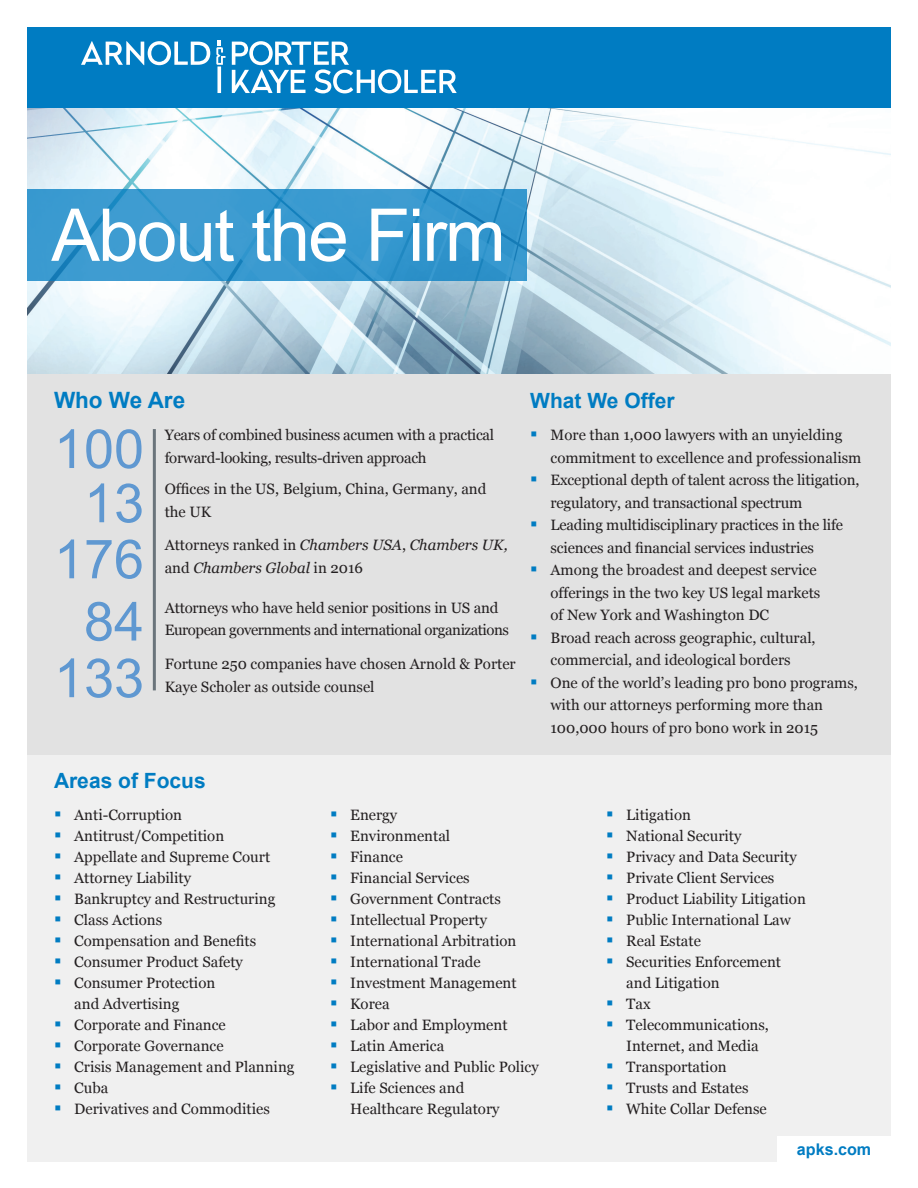
<style>
.page{position:relative;width:918px;height:1188px;background:#fff}
.page>*{position:absolute;margin:0;border:0;box-sizing:border-box;transform-origin:0 0}
.t1{font:72.9px "Arial";letter-spacing:-.025em;color:#fff}
.t2{font:54px "Arial";color:#5f98d1}
.t3{font:700 22.5px "Arial";color:#007cc2}
.t4{font:700 21px "Arial";color:#007cc2}
.t5{font:700 16.2px "Arial";color:#007cc2}
.Body_text_bullet{font:15px/22.5px "Georgia";color:#231f20}
.Body_text_bullet-2{font:15px/22.5px "Georgia";letter-spacing:-.03em;color:#231f20}
.Body_text_bullet-3{font:15px/22.5px "Georgia";letter-spacing:-.02em;color:#231f20}
.t6{font:italic 15px/22.5px "Georgia";color:#231f20}
.s1{font-style:normal}
</style>
<div class="page">
<div style="left:27px;top:741px;width:864px;height:421px;background:#f0f0f0"></div>
<img style="left:27px;top:108px;width:864px;height:266px">
<div style="left:777px;top:1136px;width:115px;height:25px;background:#fff"></div>
<div style="left:27px;top:374px;width:864px;height:380px;background:#e2e2e2"></div>
<div style="left:27px;top:27px;width:864px;height:81px;background:#007cc2"></div>
<svg style="left:81px;top:41px;width:129px;height:24px"></svg>
<svg style="left:232px;top:41px;width:225px;height:52px"></svg>
<svg style="left:216px;top:40px;width:10px;height:53px"></svg>
<svg style="left:27px;top:189px;width:499px;height:92px;background:#3798ce"></svg>
<hr style="left:153px;top:429px;width:3px;height:261px;background:#6a747b">
<p class="t1" style="left:51px;top:188px;width:456px">About the Firm</p>
<p class="t3" style="left:54px;top:385px;width:133px">Who We Are</p>
<p class="t4" style="left:530px;top:386px;width:146px">What We Offer</p>
<p class="Body_text_bullet" style="left:551px;top:424px;width:312px">More than 1,000 lawyers with an unyielding commitment to excellence and professionalism</p>
<p class="Body_text_bullet" style="left:551px;top:469px;width:311px">Exceptional depth of talent across the litigation, regulatory, and transactional spectrum</p>
<p class="Body_text_bullet" style="left:551px;top:514px;width:294px">Leading multidisciplinary practices in the life sciences and financial services industries</p>
<p class="Body_text_bullet" style="left:551px;top:559px;width:271px">Among the broadest and deepest service offerings in the two key US legal markets of New York and Washington DC</p>
<p class="Body_text_bullet" style="left:551px;top:627px;width:267px">Broad reach across geographic, cultural, commercial, and ideological borders</p>
<p class="Body_text_bullet" style="left:551px;top:672px;width:309px">One of the world’s leading pro bono programs, with our attorneys performing more than<br>100,000 hours of pro bono work in 2015</p>
<p class="Body_text_bullet-3" style="left:165px;top:424px;width:331px">Years of combined business acumen with a practical forward-looking, results-driven approach</p>
<p class="Body_text_bullet" style="left:165px;top:478px;width:323px">Offices in the US, Belgium, China, Germany, and the UK</p>
<p class="t2" style="left:54px;top:414px;width:92px">100</p>
<p class="t2" style="left:84px;top:468px;width:62px">13</p>
<p class="t2" style="left:54px;top:524px;width:92px">176</p>
<p class="t6" style="left:165px;top:534px;width:344px"><span class="s1">Attorneys ranked in</span> Chambers USA<span class="s1">,</span> Chambers UK, <span class="s1">and</span> Chambers Global <span class="s1">in 2016</span></p>
<p class="Body_text_bullet-2" style="left:165px;top:596px;width:346px">Attorneys who have held senior positions in US and<br>European governments and international organizations</p>
<p class="Body_text_bullet" style="left:165px;top:653px;width:353px">Fortune 250 companies have chosen Arnold &amp; Porter<br>Kaye Scholer as outside counsel</p>
<p class="t2" style="left:84px;top:586px;width:62px">84</p>
<p class="t2" style="left:54px;top:643px;width:92px">133</p>
<p class="t4" style="left:54px;top:767px;width:153px">Areas of Focus</p>
<p class="Body_text_bullet" style="left:74px;top:804px;width:109px">Anti-Corruption</p>
<p class="Body_text_bullet" style="left:74px;top:825px;width:151px">Antitrust/Competition</p>
<p class="Body_text_bullet" style="left:74px;top:846px;width:198px">Appellate and Supreme Court</p>
<p class="Body_text_bullet" style="left:74px;top:867px;width:118px">Attorney Liability</p>
<p class="Body_text_bullet" style="left:74px;top:888px;width:203px">Bankruptcy and Restructuring</p>
<p class="Body_text_bullet" style="left:74px;top:909px;width:89px">Class Actions</p>
<p class="Body_text_bullet" style="left:74px;top:930px;width:183px">Compensation and Benefits</p>
<p class="Body_text_bullet" style="left:74px;top:951px;width:170px">Consumer Product Safety</p>
<p class="Body_text_bullet" style="left:74px;top:973px;width:143px;line-height:21px">Consumer Protection and Advertising</p>
<p class="Body_text_bullet" style="left:74px;top:1014px;width:153px">Corporate and Finance</p>
<p class="Body_text_bullet" style="left:74px;top:1035px;width:151px">Corporate Governance</p>
<p class="Body_text_bullet" style="left:74px;top:1056px;width:222px">Crisis Management and Planning</p>
<p class="Body_text_bullet" style="left:74px;top:1077px;width:36px">Cuba</p>
<p class="Body_text_bullet" style="left:74px;top:1098px;width:197px">Derivatives and Commodities</p>
<p class="Body_text_bullet" style="left:350px;top:804px;width:49px">Energy</p>
<p class="Body_text_bullet" style="left:350px;top:825px;width:101px">Environmental</p>
<p class="Body_text_bullet" style="left:350px;top:846px;width:54px">Finance</p>
<p class="Body_text_bullet" style="left:350px;top:867px;width:121px">Financial Services</p>
<p class="Body_text_bullet" style="left:350px;top:888px;width:152px">Government Contracts</p>
<p class="Body_text_bullet" style="left:350px;top:909px;width:138px">Intellectual Property</p>
<p class="Body_text_bullet" style="left:350px;top:930px;width:168px">International Arbitration</p>
<p class="Body_text_bullet" style="left:350px;top:951px;width:132px">International Trade</p>
<p class="Body_text_bullet" style="left:350px;top:972px;width:168px">Investment Management</p>
<p class="Body_text_bullet" style="left:350px;top:993px;width:41px">Korea</p>
<p class="Body_text_bullet" style="left:350px;top:1014px;width:159px">Labor and Employment</p>
<p class="Body_text_bullet" style="left:350px;top:1035px;width:96px">Latin America</p>
<p class="Body_text_bullet" style="left:350px;top:1056px;width:190px">Legislative and Public Policy</p>
<p class="Body_text_bullet" style="left:350px;top:1078px;width:151px;line-height:21px">Life Sciences and<br>Healthcare Regulatory</p>
<p class="Body_text_bullet" style="left:626px;top:804px;width:66px">Litigation</p>
<p class="Body_text_bullet" style="left:626px;top:825px;width:117px">National Security</p>
<p class="Body_text_bullet" style="left:626px;top:846px;width:172px">Privacy and Data Security</p>
<p class="Body_text_bullet" style="left:626px;top:867px;width:150px">Private Client Services</p>
<p class="Body_text_bullet" style="left:626px;top:888px;width:181px">Product Liability Litigation</p>
<p class="Body_text_bullet" style="left:626px;top:909px;width:166px">Public International Law</p>
<p class="Body_text_bullet" style="left:626px;top:930px;width:76px">Real Estate</p>
<p class="Body_text_bullet" style="left:626px;top:952px;width:156px;line-height:21px">Securities Enforcement and Litigation</p>
<p class="Body_text_bullet" style="left:626px;top:993px;width:26px">Tax</p>
<p class="Body_text_bullet" style="left:626px;top:1015px;width:144px;line-height:21px">Telecommunications,<br>Internet, and Media</p>
<p class="Body_text_bullet" style="left:626px;top:1056px;width:102px">Transportation</p>
<p class="Body_text_bullet" style="left:626px;top:1077px;width:124px">Trusts and Estates</p>
<p class="Body_text_bullet" style="left:626px;top:1098px;width:142px">White Collar Defense</p>
<p class="t5" style="left:797px;top:1138px;width:76px">apks.com</p>
</div>
